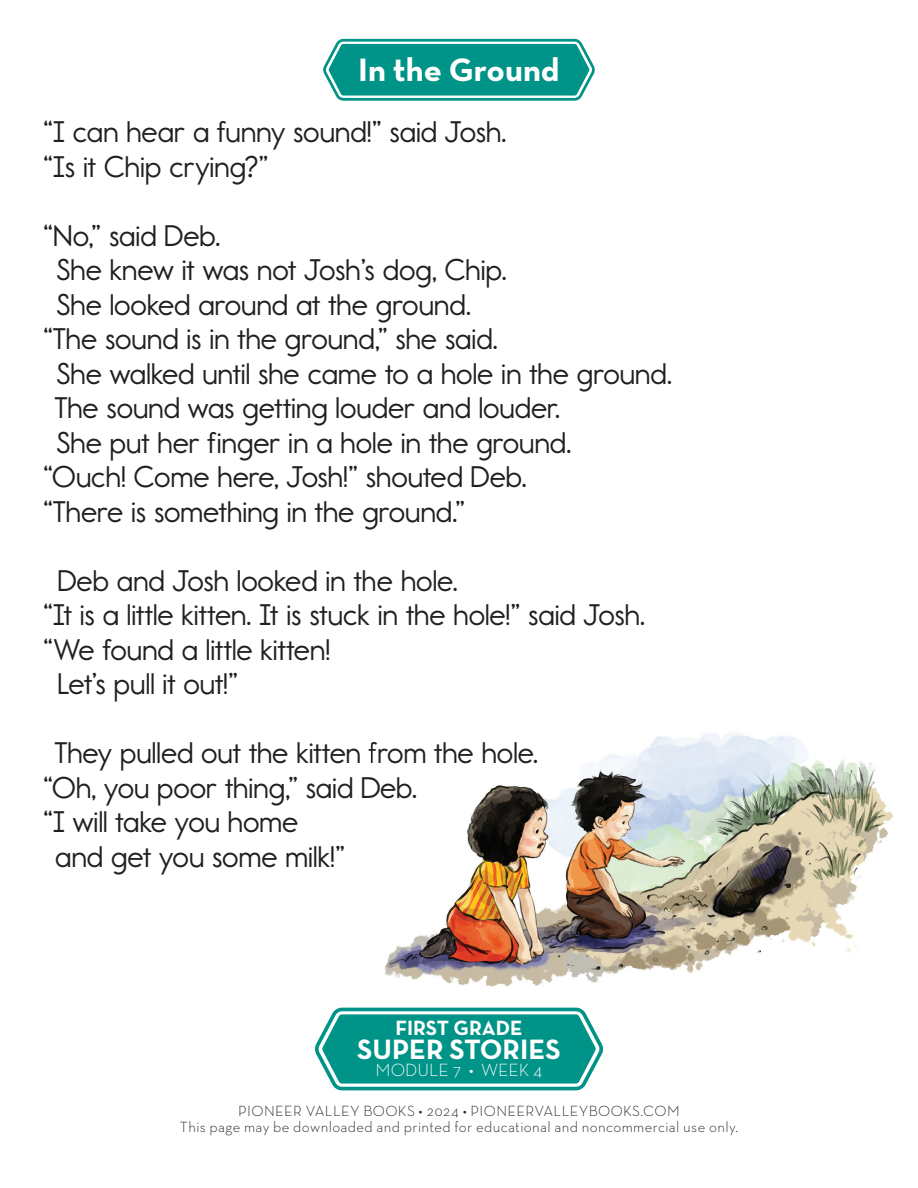
<style>
.page{position:relative;width:918px;height:1188px;background:#fff}
.page>*{position:absolute;margin:0;border:0;box-sizing:border-box;transform-origin:0 0}
.t1{font:700 33px "Neutra Text TF";color:#fff}
.t2{font:30px/34.5px "Report School Rg";color:#231f20}
.t3{font:700 28.5px "Neutra Text TF";color:#fff}
.t4{font:700 21px "Neutra Text TF";color:#fff}
.t5{font:300 18px "Neutra Text TF";color:#fff}
.t6{font:300 15px "Neutra Text TF";letter-spacing:.025em;color:#231f20}
</style>
<div class="page">
<svg style="left:315px;top:1008px;width:288px;height:82px;background:#26a399"></svg>
<svg style="left:323px;top:39px;width:272px;height:62px;background:#25a298"></svg>
<img style="left:384px;top:733px;width:510px;height:254px">
<p class="t1" style="left:358px;top:49px;width:203px">In the Ground</p>
<p class="t2" style="left:43px;top:115px;width:465px">“I can hear a funny sound!” said Josh.</p>
<p class="t2" style="left:43px;top:149px;width:226px">“Is it Chip crying?”</p>
<p class="t2" style="left:43px;top:218px;width:178px">“No,” said Deb.</p>
<p class="t2" style="left:56px;top:253px;width:452px">She knew it was not Josh’s dog, Chip.</p>
<p class="t2" style="left:56px;top:287px;width:416px">She looked around at the ground.</p>
<p class="t2" style="left:43px;top:322px;width:456px">“The sound is in the ground,” she said.</p>
<p class="t2" style="left:56px;top:356px;width:617px">She walked until she came to a hole in the ground.</p>
<p class="t2" style="left:54px;top:391px;width:507px">The sound was getting louder and louder.</p>
<p class="t2" style="left:56px;top:425px;width:517px">She put her finger in a hole in the ground.</p>
<p class="t2" style="left:43px;top:460px;width:485px">“Ouch! Come here, Josh!” shouted Deb.</p>
<p class="t2" style="left:43px;top:494px;width:423px">“There is something in the ground.”</p>
<p class="t2" style="left:58px;top:563px;width:401px">Deb and Josh looked in the hole.</p>
<p class="t2" style="left:43px;top:598px;width:603px">“It is a little kitten. It is stuck in the hole!” said Josh.</p>
<p class="t2" style="left:43px;top:632px;width:288px">“We found a little kitten!</p>
<p class="t2" style="left:58px;top:667px;width:182px">Let’s pull it out!”</p>
<p class="t2" style="left:54px;top:736px;width:485px">They pulled out the kitten from the hole.</p>
<p class="t2" style="left:43px;top:770px;width:375px">“Oh, you poor thing,” said Deb.</p>
<p class="t2" style="left:55px;top:805px;width:291px;text-indent:-12px">“I will take you home and get you some milk!”</p>
<p class="t4" style="left:395px;top:1015px;width:129px">FIRST GRADE</p>
<p class="t3" style="left:357px;top:1032px;width:205px">SUPER STORIES</p>
<p class="t5" style="left:376px;top:1059px;width:168px">MODULE 7 • WEEK 4</p>
<p class="t6" style="left:238px;top:1101px;width:443px">PIONEER VALLEY BOOKS • 2024 • PIONEERVALLEYBOOKS.COM</p>
<p class="t6" style="left:180px;top:1118px;width:560px">This page may be downloaded and printed for educational and noncommercial use only.</p>
</div>
